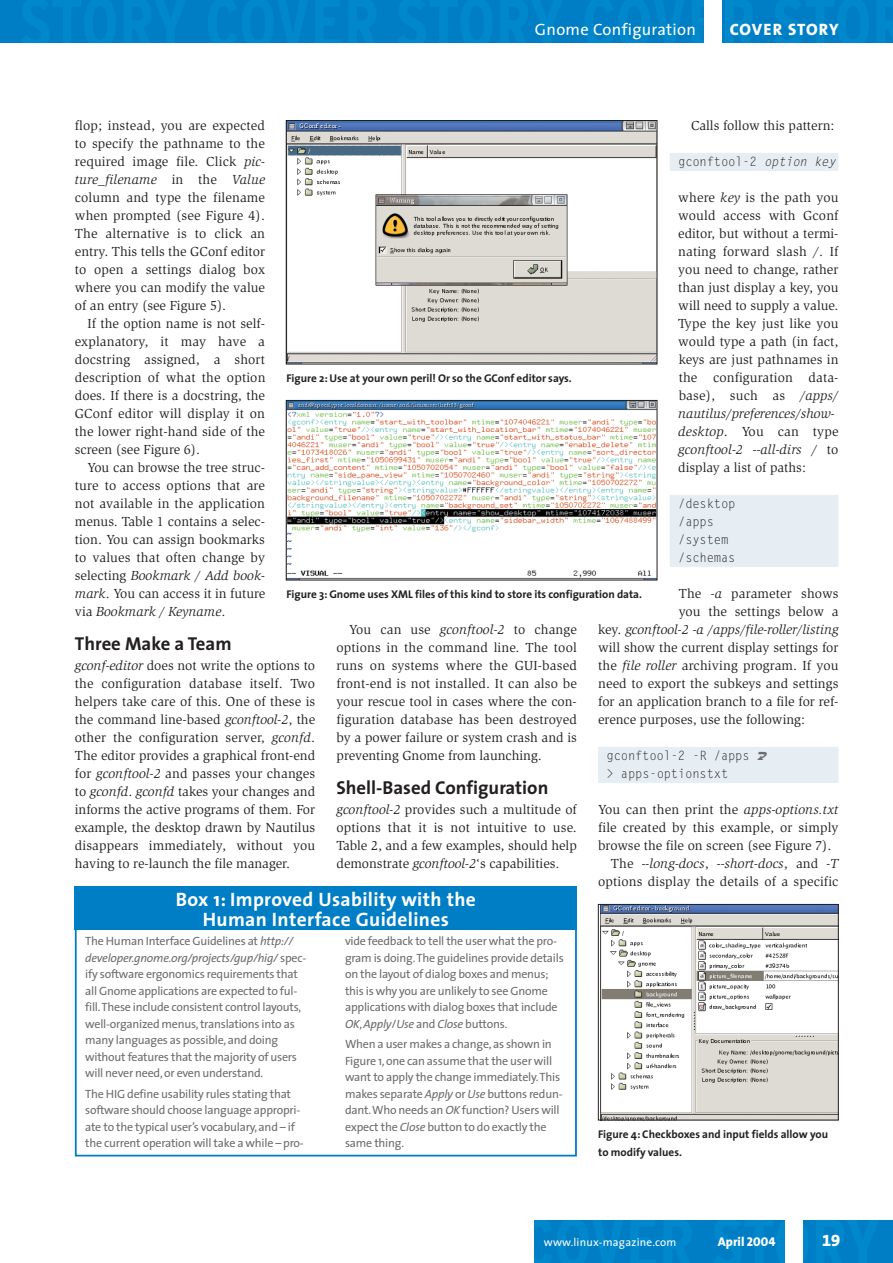
<style>
.page{position:relative;width:893px;height:1263px;background:#fff}
.page>*{position:absolute;margin:0;border:0;box-sizing:border-box;transform-origin:0 0}
.t1{font:700 19.5px/19.5px "The Sans";letter-spacing:.02em;color:#fff;text-align:center}
.t2{font:700 18.75px "The Sans";color:#231f20}
.t3{font:16.5px "The Sans";letter-spacing:.02em;color:#fff}
.t4{font:16.5px "The Sans Extra Bold Caps";letter-spacing:.04em;color:#fff}
.t5{font:16.5px "The Sans Extra Bold Expert";color:#fff}
.t6{font:13.5px/18px "Slimbach";color:#231f20;text-align:justify}
.t7{font:italic 13.5px "Slimbach";color:#231f20}
.t8{font:12.75px/18px "Gothic Looser";letter-spacing:-.02em;color:#231f20;scale:.96 1}
.t9{font:800 12.75px "The Sans";color:#fff}
.t10{font:12px/16.5px "The Sans";letter-spacing:-.02em;color:#6c6d70}
.t11{font:700 11.25px/18px "The Sans";color:#231f20}
.t12{font:11.25px "The Sans";letter-spacing:.02em;color:#fff}
.s1{font-style:italic}
.s2{font-style:normal}
.s3{font-family:"The Sans Extra Bold Caps";font-weight:400}
</style>
<div class="page">
<div style="left:669px;top:153px;width:169px;height:18px;background:#e6eef4"></div>
<div style="left:669px;top:495px;width:169px;height:18px;background:#e6eef4"></div>
<div style="left:669px;top:513px;width:169px;height:18px;background:#e6eef4"></div>
<div style="left:669px;top:531px;width:169px;height:18px;background:#e6eef4"></div>
<div style="left:669px;top:549px;width:169px;height:18px;background:#e6eef4"></div>
<div style="left:598px;top:747px;width:240px;height:18px;background:#e6eef4"></div>
<div style="left:598px;top:765px;width:240px;height:18px;background:#e6eef4"></div>
<img style="left:534px;top:1220px;width:358px;height:43px">
<div style="left:785px;top:1220px;width:17px;height:43px;background:#fff"></div>
<div style="left:0;top:0;width:892px;height:43px;background:#007ec5"></div>
<div style="left:704px;top:0;width:17px;height:43px;background:#fff"></div>
<div style="left:75px;top:922px;width:502px;height:235px;border:2px solid #007ec5"></div>
<div style="left:75px;top:887px;width:502px;height:43px;background:#007ec5"></div>
<img style="left:288px;top:122px;width:367px;height:240px">
<div style="left:286px;top:120px;width:371px;height:244px;border:1px solid #231f20"></div>
<img style="left:288px;top:402px;width:367px;height:176px">
<div style="left:286px;top:400px;width:371px;height:180px;border:1px solid #231f20"></div>
<img style="left:600px;top:906px;width:236px;height:212px">
<div style="left:598px;top:904px;width:240px;height:216px;border:1px solid #231f20"></div>
<p class="t3" style="left:535px;top:23px;width:162px">Gnome Configuration</p>
<p class="t4" style="left:729px;top:20px;width:110px">COVER STORY</p>
<p class="t6" style="left:691px;top:118px;width:145px">Calls follow this pattern:</p>
<p class="t8" style="left:678px;top:154px;width:165px">gconftool-2 <span class="s1">option key</span></p>
<p class="t6" style="left:678px;top:190px;width:162px;text-align:left">where <span class="s1">key</span> is the path you would access with Gconf editor, but without a termi&shy;nating forward slash <span class="s1">/</span>. If you need to change, rather than just display a key, you will need to supply a value.<br>Type the key just like you would type a path (in fact, keys are just pathnames in the configuration data&shy;base), such as <span class="s1">/apps/ nautilus/preferences/show&shy;desktop</span>. You can type <span class="s1">gconftool-2 --all-dirs /</span> to display a list of paths:</p>
<p class="t8" style="left:678px;top:496px;width:61px">/desktop /apps /system /schemas</p>
<p class="t6" style="left:678px;top:586px;width:161px">The <span class="s1">-a</span> parameter shows</p>
<p class="t6" style="left:678px;top:604px;width:161px">you the settings below a</p>
<p class="t7" style="left:598px;top:625px;width:242px"><span class="s2">key.</span> gconftool-2 -a /apps/file-roller/listing</p>
<p class="t6" style="left:598px;top:640px;width:242px">will show the current display settings for</p>
<p class="t6" style="left:598px;top:658px;width:242px">the <span class="s1">file roller</span> archiving program. If you</p>
<p class="t6" style="left:598px;top:676px;width:242px">need to export the subkeys and settings</p>
<p class="t6" style="left:598px;top:694px;width:242px">for an application branch to a file for ref-</p>
<p class="t6" style="left:598px;top:712px;width:208px">erence purposes, use the following:</p>
<p class="t8" style="left:606px;top:748px;width:151px">gconftool-2 -R /apps &gt; apps-optionstxt</p>
<p class="t6" style="left:598px;top:802px;width:242px">You can then print the <span class="s1">apps-options.txt</span></p>
<p class="t6" style="left:598px;top:820px;width:242px">file created by this example, or simply</p>
<p class="t6" style="left:598px;top:838px;width:235px">browse the file on screen (see Figure 7).</p>
<p class="t7" style="left:611px;top:859px;width:229px"><span class="s2">The</span> --long-docs<span class="s2">,</span> --short-docs<span class="s2">, and</span> -T</p>
<p class="t6" style="left:598px;top:874px;width:242px">options display the details of a specific</p>
<p class="t6" style="left:75px;top:118px;width:192px">flop; instead, you are expected to specify the pathname to the required image file. Click <span class="s1">pic&shy;ture_filename</span> in the <span class="s1">Value </span>column and type the filename when prompted (see Figure 4).<br>The alternative is to click an entry. This tells the GConf editor to open a settings dialog box where you can modify the value of an entry (see Figure 5).</p>
<p class="t6" style="left:75px;top:316px;width:192px;text-indent:13px">If the option name is not self&shy;explanatory, it may have a docstring assigned, a short description of what the option does. If there is a docstring, the GConf editor will display it on the lower right-hand side of the screen (see Figure 6).</p>
<p class="t6" style="left:75px;top:460px;width:192px;text-indent:13px">You can browse the tree struc&shy;ture to access options that are not available in the application menus. Table 1 contains a selec&shy;tion. You can assign bookmarks to values that often change by selecting <span class="s1">Bookmark / Add book&shy;mark</span>. You can access it in future via <span class="s1">Bookmark / Keyname</span>.</p>
<h2 class="t2" style="left:75px;top:636px;width:158px">Three Make a Team</h2>
<p class="t6" style="left:75px;top:658px;width:242px"><span class="s1">gconf-editor</span> does not write the options to the configuration database itself. Two helpers take care of this. One of these is the command line-based <span class="s1">gconftool-2</span>, the other the configuration server, <span class="s1">gconfd</span>.<br>The editor provides a graphical front-end for <span class="s1">gconftool-2</span> and passes your changes to <span class="s1">gconfd</span>. <span class="s1">gconfd</span> takes your changes and informs the active programs of them. For example, the desktop drawn by Nautilus disappears immediately, without you having to re-launch the file manager.</p>
<p class="t11" style="left:286px;top:371px;width:287px">Figure 2: Use at your own peril! Or so the GConf editor says.</p>
<p class="t11" style="left:286px;top:587px;width:357px">Figure 3: Gnome uses XML files of this kind to store its configuration data.</p>
<p class="t6" style="left:336px;top:622px;width:242px;text-indent:13px">You can use <span class="s1">gconftool-2</span> to change options in the command line. The tool runs on systems where the GUI-based front-end is not installed. It can also be your rescue tool in cases where the con&shy;figuration database has been destroyed by a power failure or system crash and is preventing Gnome from launching.</p>
<h2 class="t2" style="left:336px;top:780px;width:213px">Shell-Based Configuration</h2>
<p class="t6" style="left:336px;top:802px;width:242px"><span class="s1">gconftool-2</span> provides such a multitude of options that it is not intuitive to use.<br>Table 2, and a few examples, should help demonstrate <span class="s1">gconftool-2</span>‘s capabilities.</p>
<h1 class="t1" style="left:176px;top:892px;width:302px">Box 1: Improved Usability with the<br>Human Interface Guidelines</h1>
<p class="t10" style="left:85px;top:934px;width:223px">The Human Interface Guidelines at <span class="s1">http:// developer.gnome.org/projects/gup/hig/</span> spec&shy;ify software ergonomics requirements that all Gnome applications are expected to ful&shy;fill.These include consistent control layouts, well-organized menus, translations into as many languages as possible, and doing without features that the majority of users will never need, or even understand.</p>
<p class="t10" style="left:85px;top:1086px;width:220px">The HIG define usability rules stating that software should choose language appropri&shy;ate to the typical user’s vocabulary, and – if the current operation will take a while – pro-</p>
<p class="t10" style="left:345px;top:934px;width:220px">vide feedback to tell the user what the pro&shy;gram is doing.The guidelines provide details on the layout of dialog boxes and menus; this is why you are unlikely to see Gnome applications with dialog boxes that include <span class="s1">OK</span>,<span class="s1">Apply</span>/<span class="s1">Use</span> and <span class="s1">Close</span> buttons.</p>
<p class="t10" style="left:345px;top:1037px;width:219px">When a user makes a change, as shown in Figure 1, one can assume that the user will want to apply the change immediately.This makes separate <span class="s1">Apply</span> or <span class="s1">Use</span> buttons redun&shy;dant.Who needs an <span class="s1">OK</span> function? Users will expect the <span class="s1">Close</span> button to do exactly the same thing.</p>
<p class="t11" style="left:598px;top:1127px;width:231px">Figure 4: Checkboxes and input fields allow you to modify values.</p>
<p class="t12" style="left:543px;top:1238px;width:134px">www.linux-magazine.com</p>
<p class="t9" style="left:717px;top:1237px;width:59px">April <span class="s3">2004</span></p>
<p class="t5" style="left:822px;top:1231px;width:20px">19</p>
</div>
